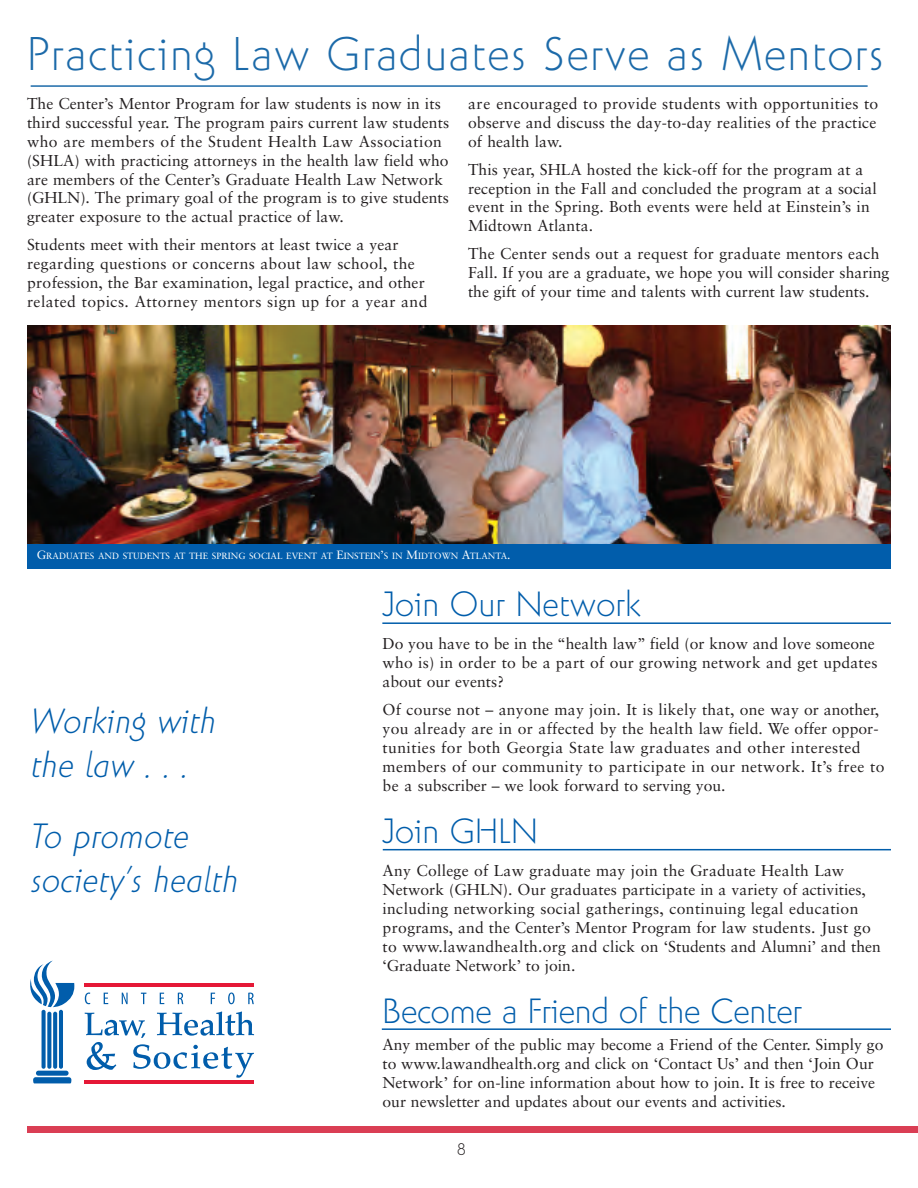
<style>
.page{position:relative;width:918px;height:1188px;background:#fff}
.page>*{position:absolute;margin:0;border:0;box-sizing:border-box;transform-origin:0 0}
.t1{font:300 46.5px "Naniara";letter-spacing:.03em;color:#1c6aa9}
.t2{font:300 34.5px "Naniara";letter-spacing:-.01em;color:#015dab}
.t3{font:italic 300 34.5px/44px "Naniara";color:#015dab}
.t4{font:300 16.5px "Naniara";color:#231f20}
.t5{font:15.75px/18.9px "Sabon";letter-spacing:.005em;color:#231f20}
.t6{font:9px "Sabon";color:#fff}
.s1{font-size:12px}
</style>
<div class="page">
<div style="left:27px;top:1126px;width:891px;height:7px;background:#da3e54"></div>
<svg style="left:30px;top:961px;width:44px;height:46px"></svg>
<hr style="left:85px;top:983px;width:169px;height:3px;background:#e51836">
<hr style="left:85px;top:1080px;width:169px;height:3px;background:#e51836">
<svg style="left:42px;top:1010px;width:4px;height:59px"></svg>
<svg style="left:47px;top:1012px;width:4px;height:57px"></svg>
<svg style="left:53px;top:1012px;width:4px;height:57px"></svg>
<hr style="left:59px;top:1010px;width:4px;height:59px;background:#015dab;border-radius:2px">
<div style="left:36px;top:1071px;width:33px;height:5px;background:#015dab;border-radius:3px"></div>
<svg style="left:33px;top:1077px;width:38px;height:6px"></svg>
<svg style="left:85px;top:993px;width:5px;height:11px"></svg>
<svg style="left:104px;top:993px;width:4px;height:11px"></svg>
<svg style="left:122px;top:993px;width:6px;height:11px"></svg>
<svg style="left:141px;top:993px;width:5px;height:11px"></svg>
<svg style="left:160px;top:993px;width:4px;height:11px"></svg>
<svg style="left:178px;top:993px;width:5px;height:11px"></svg>
<svg style="left:211px;top:993px;width:4px;height:11px"></svg>
<svg style="left:228px;top:992px;width:7px;height:12px"></svg>
<svg style="left:248px;top:993px;width:6px;height:11px"></svg>
<svg style="left:85px;top:1011px;width:169px;height:67px"></svg>
<hr style="left:382px;top:622px;width:509px;height:2px;background:#015dab">
<hr style="left:383px;top:849px;width:508px;height:1px;background:#015dab">
<hr style="left:382px;top:1028px;width:509px;height:2px;background:#015dab">
<hr style="left:31px;top:85px;width:837px;height:2px;background:#1c6aa9">
<img style="left:27px;top:326px;width:864px;height:219px">
<div style="left:27px;top:545px;width:864px;height:24px;background:#015dab"></div>
<h1 class="t1" style="left:27px;top:32px;width:859px">Practicing Law Graduates Serve as Mentors</h1>
<p class="t5" style="left:27px;top:95px;width:424px">The Center’s Mentor Program for law students is now in its third successful year. The program pairs current law students who are members of the Student Health Law Association (SHLA) with practicing attorneys in the health law field who are members of the Center’s Graduate Health Law Network (GHLN). The primary goal of the program is to give students greater exposure to the actual practice of law.</p>
<p class="t5" style="left:27px;top:237px;width:402px">Students meet with their mentors at least twice a year regarding questions or concerns about law school, the profession, the Bar examination, legal practice, and other related topics. Attorney mentors sign up for a year and</p>
<p class="t5" style="left:468px;top:95px;width:412px">are encouraged to provide students with opportunities to observe and discuss the day-to-day realities of the practice of health law.</p>
<p class="t5" style="left:468px;top:161px;width:410px">This year, SHLA hosted the kick-off for the program at a reception in the Fall and concluded the program at a social event in the Spring. Both events were held at Einstein’s in Midtown Atlanta.</p>
<p class="t5" style="left:468px;top:246px;width:423px">The Center sends out a request for graduate mentors each<br>Fall. If you are a graduate, we hope you will consider sharing the gift of your time and talents with current law students.</p>
<p class="t6" style="left:37px;top:552px;width:475px"><span class="s1">G</span>RADUATES AND STUDENTS AT THE SPRING SOCIAL EVENT AT <span class="s1">E</span>INSTEIN<span class="s1">’</span>S IN <span class="s1">M</span>IDTOWN <span class="s1">A</span>TLANTA<span class="s1">.</span></p>
<h2 class="t3" style="left:31px;top:702px;width:187px">Working with the law . . .</h2>
<h2 class="t3" style="left:31px;top:816px;width:210px">To promote society’s health</h2>
<h2 class="t2" style="left:382px;top:588px;width:261px">Join Our Network</h2>
<p class="t5" style="left:382px;top:636px;width:497px">Do you have to be in the “health law” field (or know and love someone who is) in order to be a part of our growing network and get updates about our events?</p>
<p class="t5" style="left:382px;top:701px;width:504px">Of course not – anyone may join. It is likely that, one way or another, you already are in or affected by the health law field. We offer oppor&shy;tunities for both Georgia State law graduates and other interested members of our community to participate in our network. It’s free to be a subscriber – we look forward to serving you.</p>
<h2 class="t2" style="left:382px;top:815px;width:157px">Join GHLN</h2>
<p class="t5" style="left:382px;top:863px;width:500px">Any College of Law graduate may join the Graduate Health Law Network (GHLN). Our graduates participate in a variety of activities, including networking social gatherings, continuing legal education programs, and the Center’s Mentor Program for law students. Just go to www.lawandhealth.org and click on ‘Students and Alumni’ and then ‘Graduate Network’ to join.</p>
<h2 class="t2" style="left:382px;top:995px;width:421px">Become a Friend of the Center</h2>
<p class="t5" style="left:382px;top:1037px;width:502px">Any member of the public may become a Friend of the Center. Simply go to www.lawandhealth.org and click on ‘Contact Us’ and then ‘Join Our Network’ for on-line information about how to join. It is free to receive our newsletter and updates about our events and activities.</p>
<p class="t4" style="left:457px;top:1141px;width:11px">8</p>
</div>
